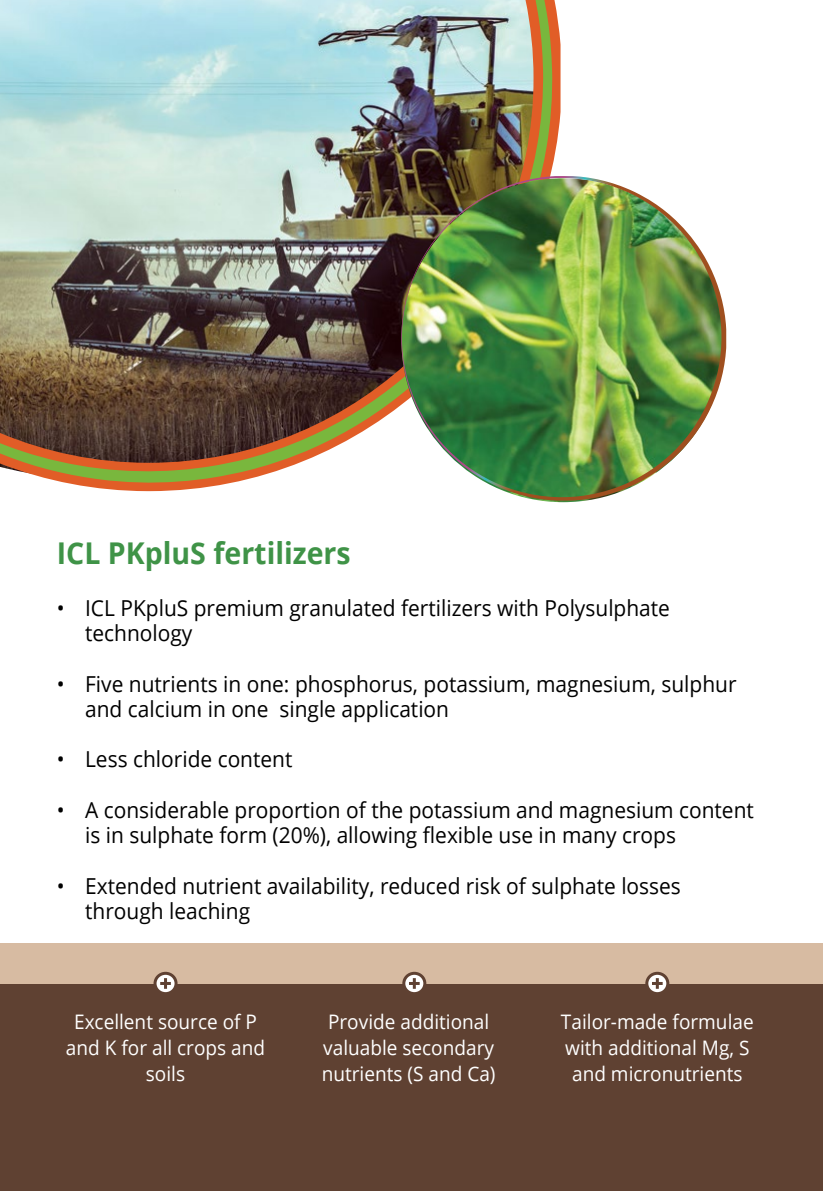
<style>
.page{position:relative;width:823px;height:1191px;background:#fff}
.page>*{position:absolute;margin:0;border:0;box-sizing:border-box;transform-origin:0 0}
.t1{font:700 30px "Open Sans";color:#3f9347;scale:.95 1}
.t2{font:22px/25.2px "Open Sans";color:#000;scale:.95 1}
.t3{font:20px/26px "Open Sans";color:#fff;text-align:center;scale:.95 1}
</style>
<div class="page">
<div style="left:0;top:954px;width:822px;height:237px;background:#5f4132"></div>
<div style="left:0;top:943px;width:822px;height:41px;background:#d7bba2"></div>
<svg style="left:646px;top:973px;width:21px;height:20px"></svg>
<div style="left:645px;top:971px;width:24px;height:24px;border:3px solid #5f4132;border-radius:50%"></div>
<svg style="left:651px;top:978px;width:11px;height:10px"></svg>
<svg style="left:403px;top:973px;width:21px;height:20px"></svg>
<div style="left:402px;top:971px;width:24px;height:24px;border:3px solid #5f4132;border-radius:50%"></div>
<svg style="left:409px;top:978px;width:10px;height:10px"></svg>
<svg style="left:155px;top:973px;width:21px;height:20px"></svg>
<div style="left:153px;top:971px;width:24px;height:24px;border:3px solid #5f4132;border-radius:50%"></div>
<svg style="left:160px;top:978px;width:11px;height:10px"></svg>
<img style="left:0;top:0;width:552px;height:482px">
<img style="left:401px;top:178px;width:323px;height:324px;border-radius:162px">
<img style="left:401px;top:176px;width:171px;height:324px">
<h1 class="t1" style="left:57px;top:532px;width:311px">ICL PKpluS fertilizers</h1>
<p class="t2" style="left:85px;top:594px;width:616px;text-indent:-28px">• ICL PKpluS premium granulated fertilizers with Polysulphate technology</p>
<p class="t2" style="left:85px;top:670px;width:686px;text-indent:-28px">• Five nutrients in one: phosphorus, potassium, magnesium, sulphur and calcium in one single application</p>
<p class="t2" style="left:57px;top:746px;width:249px">• Less chloride content</p>
<p class="t2" style="left:85px;top:797px;width:705px;text-indent:-28px">• A considerable proportion of the potassium and magnesium content is in sulphate form (20%), allowing flexible use in many crops</p>
<p class="t2" style="left:85px;top:873px;width:628px;text-indent:-28px">• Extended nutrient availability, reduced risk of sulphate losses through leaching</p>
<p class="t3" style="left:66px;top:1008px;width:211px">Excellent source of P and K for all crops and soils</p>
<p class="t3" style="left:321px;top:1008px;width:184px">Provide additional valuable secondary nutrients (S and Ca)</p>
<p class="t3" style="left:560px;top:1008px;width:204px">Tailor-made formulae with additional Mg, S and micronutrients</p>
</div>
